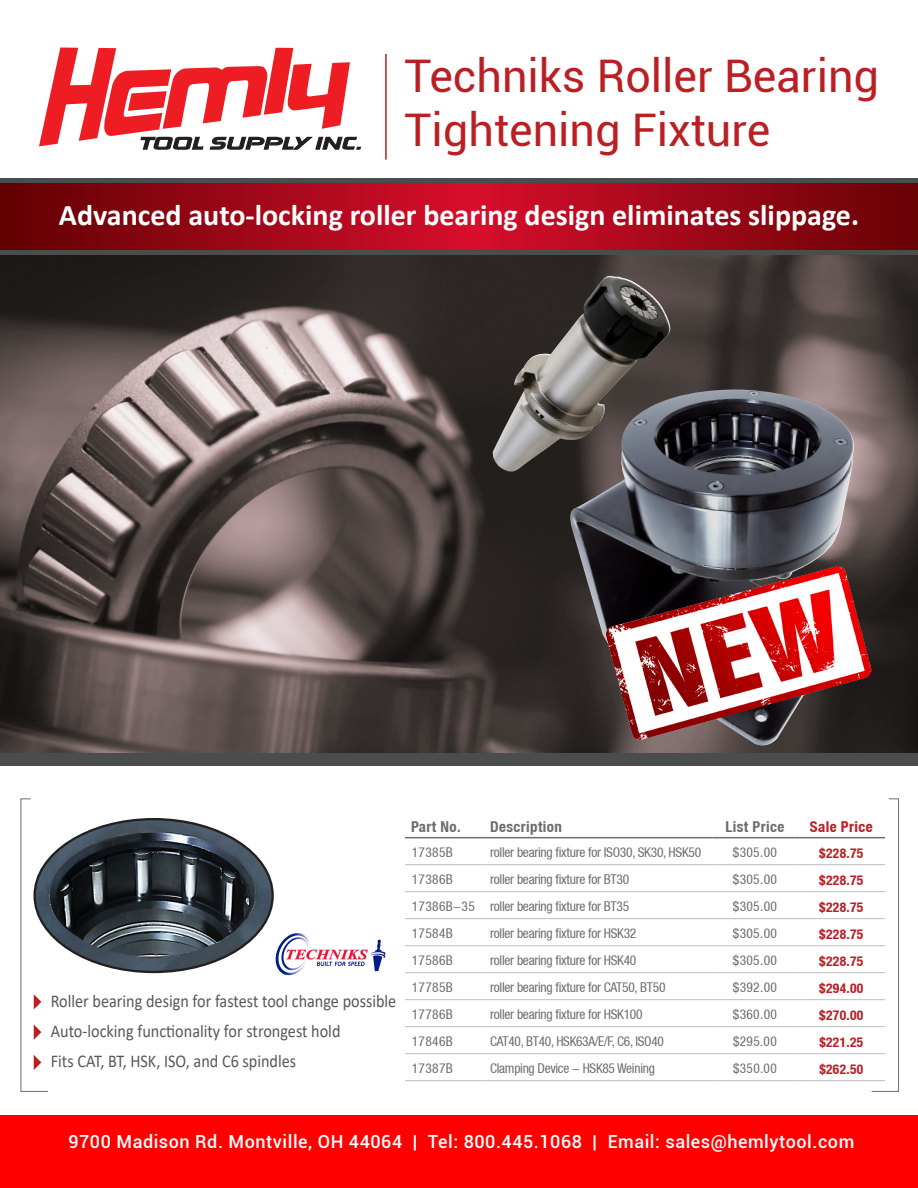
<style>
.page{position:relative;width:918px;height:1188px;background:#fff}
.page>*{position:absolute;margin:0;border:0;box-sizing:border-box;transform-origin:0 0}
.Body_Tight{font:45px/54px "Roboto";color:#ba1f24}
.Body_Tight-2{font:700 30px "Calibri";color:#fff}
.t1{font:18px "Calibri";color:#57585a;scale:.9 1}
.Body_Tight-3{font:500 18px "Roboto";letter-spacing:.03em;color:#fff}
.t2{font:700 condensed 15px "Helvetica Neue LT";letter-spacing:.025em;color:#6c6d70}
.t3{font:700 condensed 15px "Helvetica Neue LT";letter-spacing:.025em;color:#ba1f24}
.t4{font:condensed 13.5px "Helvetica Neue LT";letter-spacing:-.02em;color:#6c6d70}
.t5{font:700 condensed 13.5px "Helvetica Neue LT";letter-spacing:.025em;color:#ba1f24}
.s1{font-family:"Minion Pro"}
</style>
<div class="page">
<img style="left:0;top:255px;width:918px;height:499px">
<img style="left:570px;top:390px;width:284px;height:360px">
<img style="left:606px;top:566px;width:265px;height:174px">
<hr style="left:405px;top:891px;width:79px;height:1px;background:#bcbdc0">
<hr style="left:484px;top:891px;width:228px;height:1px;background:#bcbdc0">
<hr style="left:712px;top:891px;width:82px;height:1px;background:#bcbdc0">
<hr style="left:794px;top:891px;width:91px;height:1px;background:#bcbdc0">
<hr style="left:405px;top:918px;width:79px;height:1px;background:#bcbdc0">
<hr style="left:484px;top:918px;width:228px;height:1px;background:#bcbdc0">
<hr style="left:712px;top:918px;width:82px;height:1px;background:#bcbdc0">
<hr style="left:794px;top:918px;width:91px;height:1px;background:#bcbdc0">
<hr style="left:405px;top:945px;width:79px;height:1px;background:#bcbdc0">
<hr style="left:484px;top:945px;width:228px;height:1px;background:#bcbdc0">
<hr style="left:712px;top:945px;width:82px;height:1px;background:#bcbdc0">
<hr style="left:794px;top:945px;width:91px;height:1px;background:#bcbdc0">
<hr style="left:405px;top:972px;width:79px;height:1px;background:#bcbdc0">
<hr style="left:484px;top:972px;width:228px;height:1px;background:#bcbdc0">
<hr style="left:712px;top:972px;width:82px;height:1px;background:#bcbdc0">
<hr style="left:794px;top:972px;width:91px;height:1px;background:#bcbdc0">
<hr style="left:405px;top:864px;width:79px;height:1px;background:#bcbdc0">
<hr style="left:484px;top:864px;width:228px;height:1px;background:#bcbdc0">
<hr style="left:712px;top:864px;width:82px;height:1px;background:#bcbdc0">
<hr style="left:794px;top:864px;width:91px;height:1px;background:#bcbdc0">
<hr style="left:405px;top:999px;width:79px;height:1px;background:#bcbdc0">
<hr style="left:484px;top:999px;width:228px;height:1px;background:#bcbdc0">
<hr style="left:712px;top:999px;width:82px;height:1px;background:#bcbdc0">
<hr style="left:794px;top:999px;width:91px;height:1px;background:#bcbdc0">
<hr style="left:405px;top:1026px;width:79px;height:1px;background:#bcbdc0">
<hr style="left:484px;top:1026px;width:228px;height:1px;background:#bcbdc0">
<hr style="left:712px;top:1026px;width:82px;height:1px;background:#bcbdc0">
<hr style="left:794px;top:1026px;width:91px;height:1px;background:#bcbdc0">
<hr style="left:405px;top:1053px;width:79px;height:1px;background:#bcbdc0">
<hr style="left:484px;top:1053px;width:228px;height:1px;background:#bcbdc0">
<hr style="left:712px;top:1053px;width:82px;height:1px;background:#bcbdc0">
<hr style="left:794px;top:1053px;width:91px;height:1px;background:#bcbdc0">
<hr style="left:405px;top:1080px;width:79px;height:1px;background:#bcbdc0">
<hr style="left:484px;top:1080px;width:228px;height:1px;background:#bcbdc0">
<hr style="left:712px;top:1080px;width:82px;height:1px;background:#bcbdc0">
<hr style="left:794px;top:1080px;width:91px;height:1px;background:#bcbdc0">
<hr style="left:405px;top:837px;width:79px;height:1px;background:#6c6d70">
<hr style="left:484px;top:837px;width:228px;height:1px;background:#6c6d70">
<hr style="left:712px;top:837px;width:82px;height:1px;background:#6c6d70">
<hr style="left:794px;top:837px;width:91px;height:1px;background:#6c6d70">
<hr style="left:385px;top:54px;width:2px;height:106px;background:#ba1f24">
<svg style="left:871px;top:798px;width:28px;height:294px"></svg>
<img style="left:49px;top:819px;width:224px;height:153px">
<svg style="left:275px;top:933px;width:111px;height:43px"></svg>
<svg style="left:20px;top:798px;width:29px;height:294px"></svg>
<div style="left:0;top:754px;width:918px;height:12px;background:#4b4c4d"></div>
<div style="left:0;top:242px;width:918px;height:13px;background:#4b4c4d"></div>
<svg style="left:0;top:178px;width:918px;height:6px;background:#584044"></svg>
<svg style="left:0;top:184px;width:918px;height:66px;background:#9d0717"></svg>
<div style="left:0;top:1115px;width:918px;height:73px;background:#f00"></div>
<svg style="left:39px;top:48px;width:322px;height:102px"></svg>
<img style="left:493px;top:276px;width:178px;height:197px">
<p class="Body_Tight" style="left:405px;top:48px;width:476px">Techniks Roller Bearing<br>Tightening Fixture</p>
<p class="Body_Tight-2" style="left:59px;top:194px;width:802px">Advanced auto-locking roller bearing design eliminates slippage.</p>
<p class="t1" style="left:34px;top:988px;width:405px"><span class="s1">•</span> Roller bearing design for fastest tool change possible</p>
<p class="t1" style="left:34px;top:1019px;width:343px"><span class="s1">•</span> Auto-locking functionality for strongest hold</p>
<p class="t1" style="left:34px;top:1049px;width:293px"><span class="s1">•</span> Fits CAT, BT, HSK, ISO, and C6 spindles</p>
<p class="t2" style="left:411px;top:817px;width:51px">Part No.</p>
<p class="t2" style="left:490px;top:817px;width:73px">Description</p>
<p class="t2" style="left:726px;top:817px;width:60px">List Price</p>
<p class="t3" style="left:810px;top:817px;width:64px">Sale Price</p>
<p class="t4" style="left:412px;top:845px;width:43px">17385B</p>
<p class="t4" style="left:490px;top:845px;width:213px">roller bearing fixture for ISO30, SK30, HSK50</p>
<p class="t4" style="left:733px;top:845px;width:46px">$305.00</p>
<p class="t5" style="left:819px;top:845px;width:46px">$228.75</p>
<p class="t4" style="left:412px;top:872px;width:43px">17386B</p>
<p class="t4" style="left:490px;top:872px;width:141px">roller bearing fixture for BT30</p>
<p class="t4" style="left:733px;top:872px;width:46px">$305.00</p>
<p class="t5" style="left:819px;top:872px;width:46px">$228.75</p>
<p class="t4" style="left:412px;top:899px;width:219px">17386B-35 roller bearing fixture for BT35</p>
<p class="t4" style="left:733px;top:899px;width:46px">$305.00</p>
<p class="t5" style="left:819px;top:899px;width:46px">$228.75</p>
<p class="t4" style="left:412px;top:926px;width:43px">17584B</p>
<p class="t4" style="left:490px;top:926px;width:148px">roller bearing fixture for HSK32</p>
<p class="t4" style="left:733px;top:926px;width:46px">$305.00</p>
<p class="t5" style="left:819px;top:926px;width:46px">$228.75</p>
<p class="t4" style="left:412px;top:953px;width:43px">17586B</p>
<p class="t4" style="left:490px;top:953px;width:148px">roller bearing fixture for HSK40</p>
<p class="t4" style="left:733px;top:953px;width:46px">$305.00</p>
<p class="t5" style="left:819px;top:953px;width:46px">$228.75</p>
<p class="t4" style="left:412px;top:980px;width:43px">17785B</p>
<p class="t4" style="left:490px;top:980px;width:177px">roller bearing fixture for CAT50, BT50</p>
<p class="t4" style="left:733px;top:980px;width:46px">$392.00</p>
<p class="t5" style="left:819px;top:980px;width:46px">$294.00</p>
<p class="t4" style="left:412px;top:1007px;width:43px">17786B</p>
<p class="t4" style="left:490px;top:1007px;width:154px">roller bearing fixture for HSK100</p>
<p class="t4" style="left:733px;top:1007px;width:46px">$360.00</p>
<p class="t5" style="left:819px;top:1007px;width:46px">$270.00</p>
<p class="t4" style="left:412px;top:1034px;width:43px">17846B</p>
<p class="t4" style="left:490px;top:1034px;width:175px">CAT40, BT40, HSK63A/E/F, C6, ISO40</p>
<p class="t4" style="left:733px;top:1034px;width:45px">$295.00</p>
<p class="t5" style="left:820px;top:1034px;width:45px">$221.25</p>
<p class="t4" style="left:412px;top:1061px;width:43px">17387B</p>
<p class="t4" style="left:490px;top:1061px;width:166px">Clamping Device - HSK85 Weining</p>
<p class="t4" style="left:733px;top:1061px;width:45px">$350.00</p>
<p class="t5" style="left:820px;top:1061px;width:45px">$262.50</p>
<p class="Body_Tight-3" style="left:68px;top:1128px;width:787px">9700 Madison Rd. Montville, OH 44064 | Tel: 800.445.1068 | Email: sales@hemlytool.com</p>
</div>
